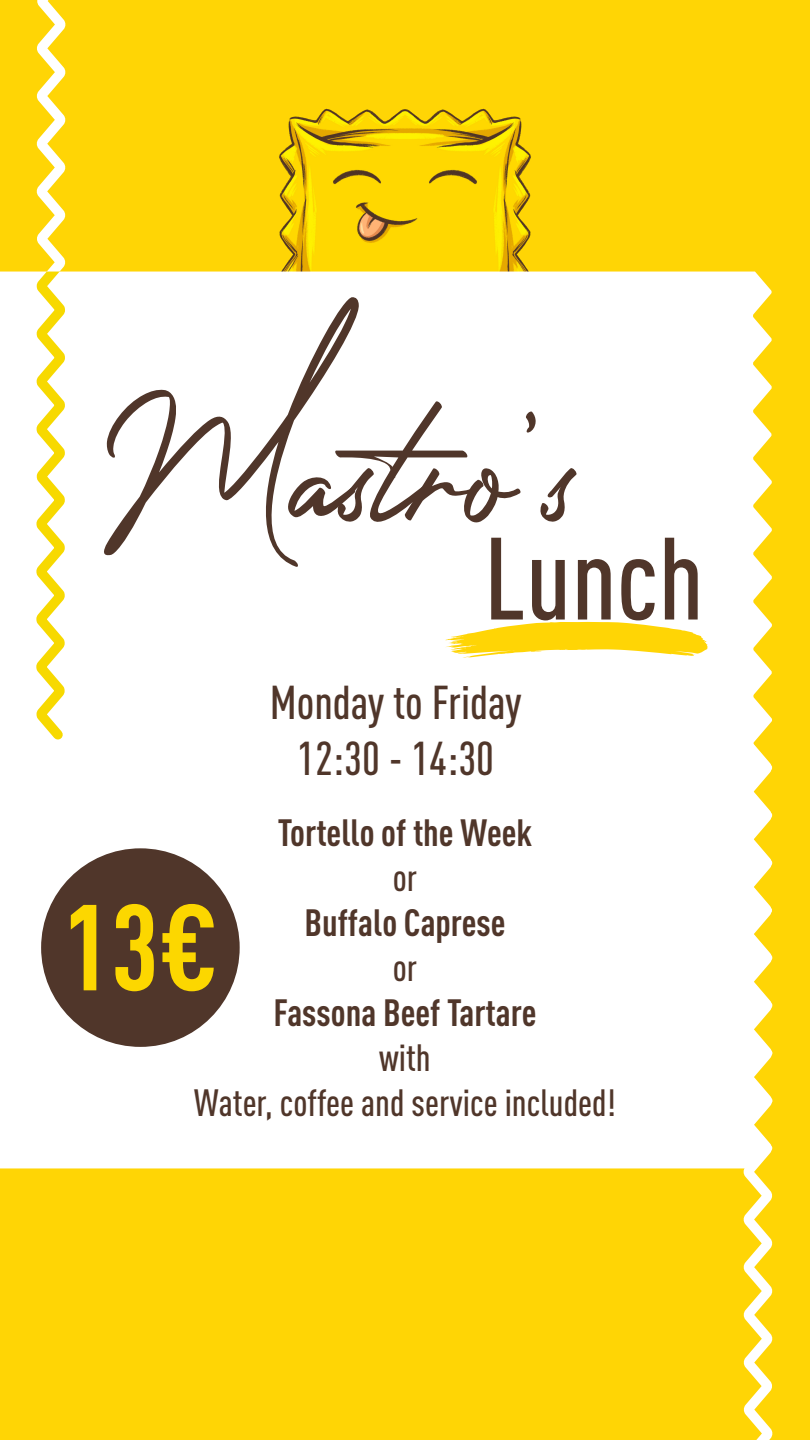
<style>
.page{position:relative;width:810px;height:1440px;background:#ffd505}
.page>*{position:absolute;margin:0;border:0;box-sizing:border-box;transform-origin:0 0}
.t1{font:196.05px "Photograph Signature";color:#50362a}
.t2{font:700 condensed 120px "DIN Pro";color:#fcd700}
.t3{font:500 condensed 46.8px/56.2px "DIN Pro";color:#50362a;text-align:center}
.t4{font:700 condensed 37.5px "DIN Pro";color:#50362a}
.t5{font:500 condensed 37.5px/45px "DIN Pro";color:#50362a;text-align:center}
</style>
<div class="page">
<img style="left:267px;top:108px;width:276px;height:164px">
<div style="left:0;top:272px;width:772px;height:896px;background:#fff"></div>
<svg style="left:743px;top:742px;width:30px;height:698px"></svg>
<svg style="left:445px;top:622px;width:263px;height:36px"></svg>
<svg style="left:27px;top:0;width:48px;height:748px"></svg>
<div style="left:41px;top:848px;width:199px;height:199px;background:#50362a;border-radius:50%"></div>
<h1 class="t1" style="left:102px;top:297px;width:603px">Mastro’s<sub>Lunch</sub></h1>
<p class="t3" style="left:270px;top:670px;width:254px">Monday to Friday<br>12:30 - 14:30</p>
<p class="t4" style="left:278px;top:804px;width:256px">Tortello of the Week</p>
<p class="t5" style="left:393px;top:852px;width:26px">or</p>
<p class="t4" style="left:304px;top:894px;width:203px">Buffalo Caprese</p>
<p class="t5" style="left:393px;top:942px;width:26px">or</p>
<p class="t4" style="left:273px;top:984px;width:265px">Fassona Beef Tartare</p>
<p class="t5" style="left:194px;top:1032px;width:423px">with<br>Water, coffee and service included!</p>
<h2 class="t2" style="left:62px;top:857px;width:157px">13€</h2>
</div>
